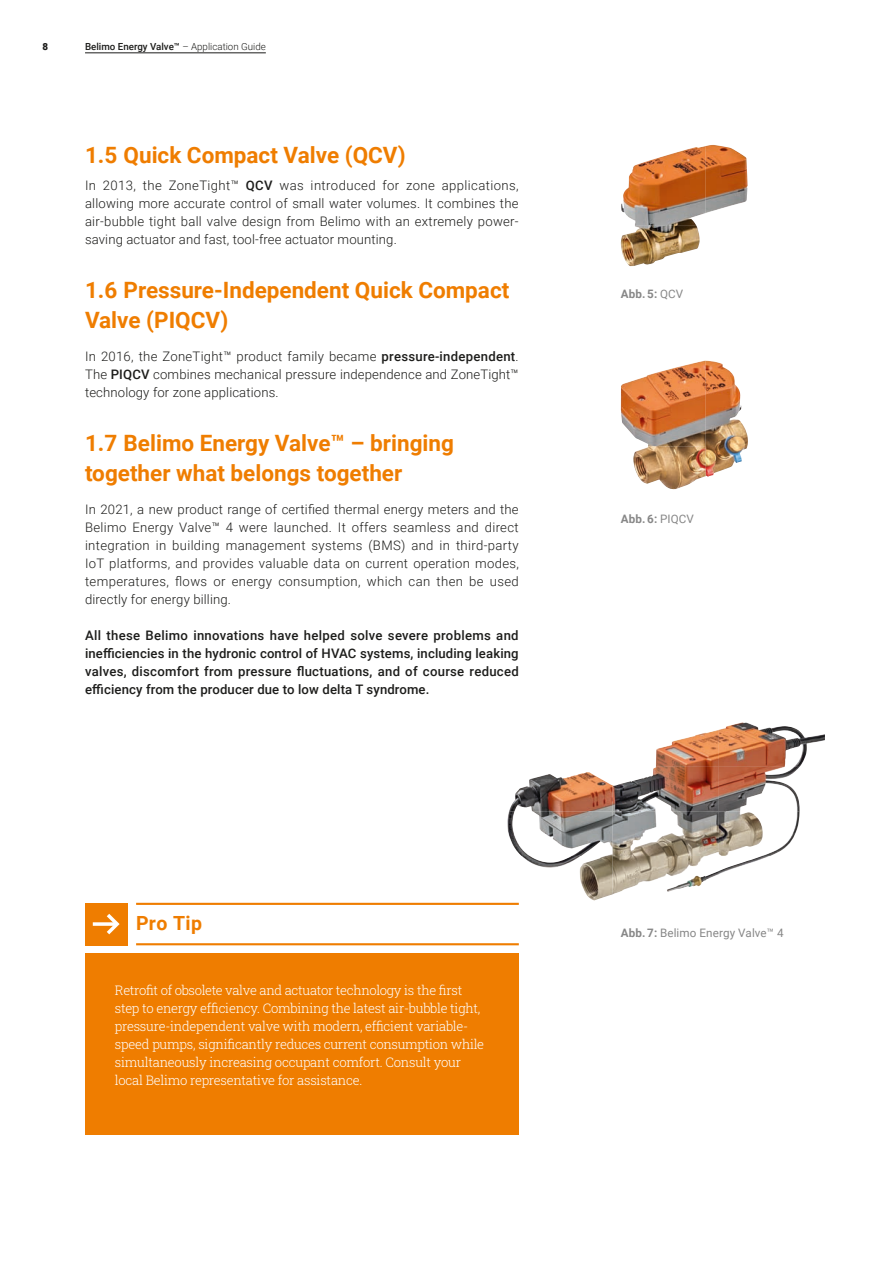
<style>
.page{position:relative;width:893px;height:1263px;background:#fff}
.page>*{position:absolute;margin:0;border:0;box-sizing:border-box;transform-origin:0 0}
.t1{font:700 22.5px/30px "Roboto";color:#ef7d00}
.t2{font:700 19.5px "Roboto";letter-spacing:.02em;color:#ef7d00}
.t3{font:300 13.2px/18px "Roboto";letter-spacing:.01em;color:#1d1d1b;text-align:justify}
.t4{font:13.2px/18px "Roboto Slab";letter-spacing:-.02em;color:#fff}
.t5{font:500 13.2px/18px "Roboto";letter-spacing:.01em;color:#1d1d1b;text-align:justify}
.t6{font:11.7px "Roboto";letter-spacing:.01em;color:#878787}
.t7{font:700 11.7px "Roboto";letter-spacing:.015em;color:#878787}
.t8{font:500 9.75px "Roboto";color:#1d1d1b}
.t9{font:900 9.75px "Roboto";color:#1d1d1b}
.s1{font-weight:300}
.s2{font-weight:500}
.s3{font-weight:400}
.s4{font-weight:700}
</style>
<div class="page">
<hr style="left:85px;top:53px;width:181px;height:1px;background:#1d1d1b">
<img style="left:656px;top:730px;width:63px;height:37px">
<img style="left:719px;top:722px;width:106px;height:45px">
<img style="left:509px;top:772px;width:103px;height:39px">
<img style="left:612px;top:767px;width:188px;height:44px">
<img style="left:507px;top:811px;width:293px;height:45px">
<img style="left:522px;top:856px;width:91px;height:44px">
<img style="left:612px;top:856px;width:107px;height:38px">
<img style="left:719px;top:856px;width:50px;height:18px">
<div style="left:85px;top:953px;width:434px;height:182px;background:#ef7d00"></div>
<div style="left:85px;top:903px;width:43px;height:42px;background:#ef7d00"></div>
<svg style="left:93px;top:922px;width:10px;height:4px"></svg>
<svg style="left:103px;top:913px;width:17px;height:22px"></svg>
<hr style="left:136px;top:903px;width:383px;height:2px;background:#ef7d00">
<hr style="left:136px;top:943px;width:383px;height:2px;background:#ef7d00">
<img style="left:621px;top:146px;width:84px;height:80px">
<img style="left:705px;top:145px;width:42px;height:68px">
<img style="left:621px;top:226px;width:79px;height:40px">
<img style="left:621px;top:361px;width:84px;height:85px">
<img style="left:705px;top:361px;width:43px;height:116px">
<img style="left:633px;top:446px;width:73px;height:43px">
<p class="t9" style="left:43px;top:40px;width:7px">8</p>
<p class="t8" style="left:85px;top:40px;width:182px">Belimo Energy Valve™ <span class="s1">– Application Guide</span></p>
<h1 class="t1" style="left:85px;top:139px;width:322px">1.5 Quick Compact Valve (QCV)</h1>
<p class="t3" style="left:85px;top:175px;width:435px">In 2013, the ZoneTight™ <span class="s2">QCV</span> was introduced for zone applications, allowing more accurate control of small water volumes. It combines the air-bubble tight ball valve design from Belimo with an extremely power&shy;saving actuator and fast, tool-free actuator mounting.</p>
<h1 class="t1" style="left:85px;top:274px;width:426px">1.6 Pressure-Independent Quick Compact<br>Valve (PIQCV)</h1>
<p class="t3" style="left:85px;top:346px;width:435px">In 2016, the ZoneTight™ product family became <span class="s2">pressure-independent</span>.<br>The <span class="s2">PIQCV</span> combines mechanical pressure independence and ZoneTight™ technology for zone applications.</p>
<h1 class="t1" style="left:85px;top:427px;width:370px">1.7 Belimo Energy Valve™ – bringing together what belongs together</h1>
<p class="t3" style="left:85px;top:499px;width:435px">In 2021, a new product range of certified thermal energy meters and the Belimo Energy Valve™ 4 were launched. It offers seamless and direct integration in building management systems (BMS) and in third-party IoT platforms, and provides valuable data on current operation modes, temperatures, flows or energy consumption, which can then be used directly for energy billing.</p>
<p class="t5" style="left:85px;top:625px;width:435px">All these Belimo innovations have helped solve severe problems and inefficiencies in the hydronic control of HVAC systems, including leaking valves, discomfort from pressure fluctuations, and of course reduced efficiency from the producer due to low delta T syndrome.</p>
<h2 class="t2" style="left:136px;top:910px;width:67px">Pro Tip</h2>
<p class="t4" style="left:115px;top:981px;width:371px">Retrofit of obsolete valve and actuator technology is the first step to energy efficiency. Combining the latest air-bubble tight, pressure-independent valve with modern, efficient variable&shy;speed pumps, significantly reduces current consumption while simultaneously increasing occupant comfort. Consult your local Belimo representative for assistance.</p>
<p class="t7" style="left:621px;top:285px;width:64px">Abb. 5: <span class="s3">QCV</span></p>
<p class="t7" style="left:621px;top:510px;width:75px">Abb. 6: <span class="s3">PIQCV</span></p>
<p class="t6" style="left:621px;top:924px;width:164px"><span class="s4">Abb. 7:</span> Belimo Energy Valve™ 4</p>
</div>
